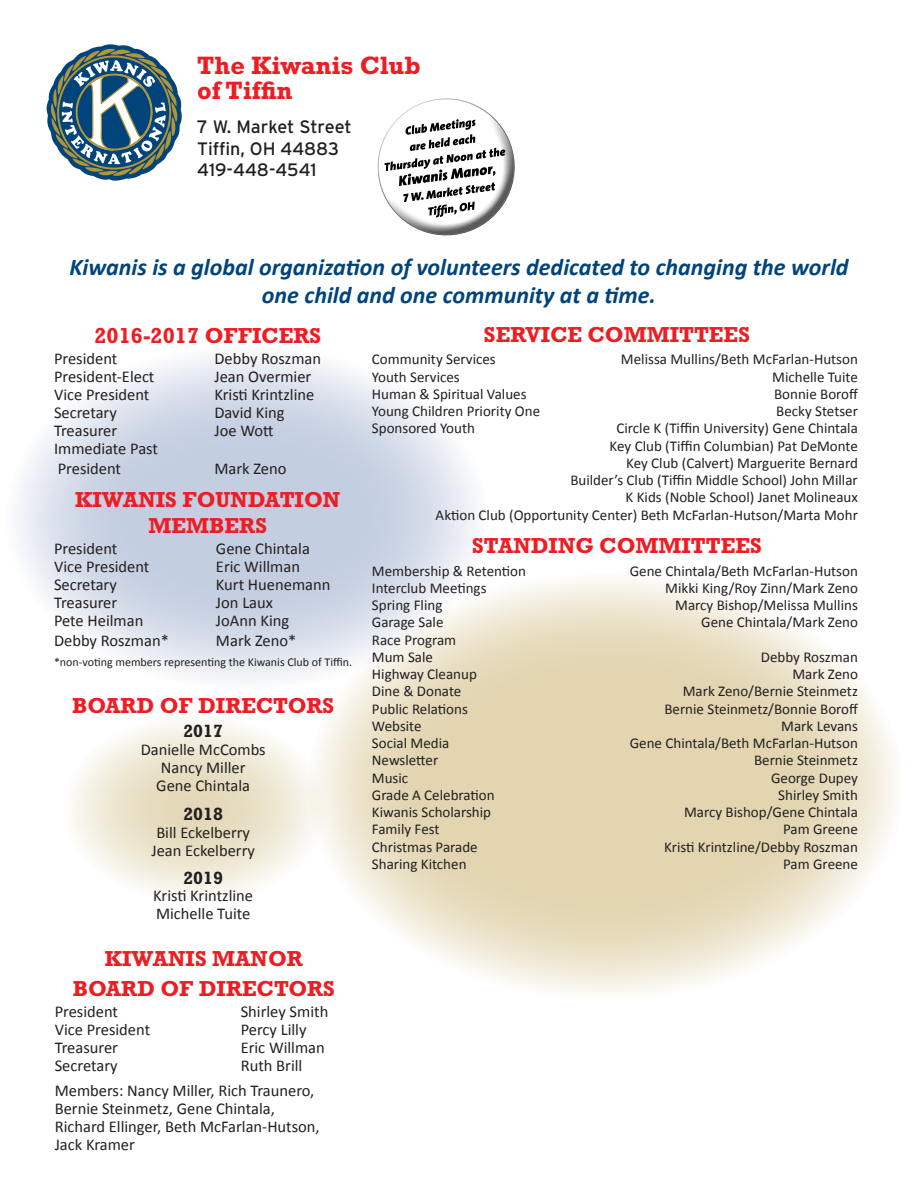
<style>
.page{position:relative;width:918px;height:1188px;background:#fff}
.page>*{position:absolute;margin:0;border:0;box-sizing:border-box;transform-origin:0 0}
.t1{font:700 25.5px/25.5px "Rockwell";color:#ee1d23}
.t2{font:italic 700 24px/28.8px "Calibri";color:#00447b;text-align:center}
.t3{font:700 22.05px/26.4px "Rockwell";color:#ee1d23;text-align:center}
.t4{font:18px "Interstate";letter-spacing:-.005em;color:#231f20}
.t5{font:700 18px "Rockwell";color:#231f20}
.t6{font:16.5px/18px "Calibri";color:#231f20}
.t7{font:15px "Calibri";color:#231f20}
.t8{font:12px "Calibri";color:#231f20}
</style>
<div class="page">
<svg style="left:307px;top:573px;width:598px;height:427px;background:#e9dfc5"></svg>
<svg style="left:5px;top:345px;width:483px;height:345px"></svg>
<svg style="left:62px;top:715px;width:266px;height:188px"></svg>
<svg style="left:46px;top:44px;width:136px;height:137px"></svg>
<svg style="left:377px;top:98px;width:138px;height:138px"></svg>
<p class="t1" style="left:197px;top:52px;width:225px">The Kiwanis Club of Tiffin</p>
<p class="t4" style="left:197px;top:117px;width:156px">7 W. Market Street</p>
<p class="t4" style="left:197px;top:138px;width:144px">Tiffin, OH 44883</p>
<p class="t4" style="left:197px;top:160px;width:121px">419-448-4541</p>
<p class="t2" style="left:69px;top:252px;width:781px">Kiwanis is a global organization of volunteers dedicated to changing the world one child and one community at a time.</p>
<p class="t3" style="left:94px;top:322px;width:228px">2016-2017 OFFICERS</p>
<p class="t6" style="left:54px;top:350px;width:65px">President</p>
<p class="t6" style="left:214px;top:350px;width:108px">Debby Roszman</p>
<p class="t6" style="left:54px;top:368px;width:102px">President-Elect</p>
<p class="t6" style="left:214px;top:368px;width:98px">Jean Overmier</p>
<p class="t6" style="left:54px;top:386px;width:97px">Vice President</p>
<p class="t6" style="left:214px;top:386px;width:101px">Kristi Krintzline</p>
<p class="t6" style="left:54px;top:404px;width:64px">Secretary</p>
<p class="t6" style="left:214px;top:404px;width:72px">David King</p>
<p class="t6" style="left:54px;top:422px;width:65px">Treasurer</p>
<p class="t6" style="left:214px;top:422px;width:61px">Joe Wott</p>
<p class="t6" style="left:54px;top:440px;width:106px">Immediate Past</p>
<p class="t6" style="left:58px;top:459px;width:65px">President</p>
<p class="t6" style="left:214px;top:459px;width:74px">Mark Zeno</p>
<p class="t3" style="left:75px;top:486px;width:266px">KIWANIS FOUNDATION<br>MEMBERS</p>
<p class="t6" style="left:54px;top:540px;width:65px">President</p>
<p class="t6" style="left:216px;top:540px;width:95px">Gene Chintala</p>
<p class="t6" style="left:54px;top:558px;width:97px">Vice President</p>
<p class="t6" style="left:216px;top:558px;width:86px">Eric Willman</p>
<p class="t6" style="left:54px;top:576px;width:64px">Secretary</p>
<p class="t6" style="left:216px;top:576px;width:116px">Kurt Huenemann</p>
<p class="t6" style="left:54px;top:594px;width:65px">Treasurer</p>
<p class="t6" style="left:216px;top:594px;width:58px">Jon Laux</p>
<p class="t6" style="left:54px;top:612px;width:91px">Pete Heilman</p>
<p class="t6" style="left:216px;top:612px;width:75px">JoAnn King</p>
<p class="t6" style="left:54px;top:632px;width:116px">Debby Roszman*</p>
<p class="t6" style="left:216px;top:632px;width:82px">Mark Zeno*</p>
<p class="t8" style="left:54px;top:654px;width:300px">*non-voting members representing the Kiwanis Club of Tiffin.</p>
<p class="t3" style="left:72px;top:692px;width:264px">BOARD OF DIRECTORS</p>
<p class="t5" style="left:183px;top:721px;width:41px">2017</p>
<p class="t6" style="left:141px;top:741px;width:127px;text-align:center">Danielle McCombs<br>Nancy Miller<br>Gene Chintala</p>
<p class="t5" style="left:183px;top:803px;width:41px">2018</p>
<p class="t6" style="left:156px;top:823px;width:95px">Bill Eckelberry</p>
<p class="t6" style="left:151px;top:841px;width:105px">Jean Eckelberry</p>
<p class="t5" style="left:183px;top:867px;width:41px">2019</p>
<p class="t6" style="left:153px;top:887px;width:101px">Kristi Krintzline<br>Michelle Tuite</p>
<p class="t3" style="left:105px;top:945px;width:199px">KIWANIS MANOR</p>
<p class="t3" style="left:73px;top:975px;width:264px">BOARD OF DIRECTORS</p>
<p class="t6" style="left:55px;top:1003px;width:65px">President</p>
<p class="t6" style="left:241px;top:1003px;width:89px">Shirley Smith</p>
<p class="t6" style="left:55px;top:1021px;width:97px">Vice President</p>
<p class="t6" style="left:241px;top:1021px;width:67px">Percy Lilly</p>
<p class="t6" style="left:55px;top:1039px;width:65px">Treasurer</p>
<p class="t6" style="left:241px;top:1039px;width:86px">Eric Willman</p>
<p class="t6" style="left:55px;top:1057px;width:64px">Secretary</p>
<p class="t6" style="left:241px;top:1057px;width:63px">Ruth Brill</p>
<p class="t6" style="left:55px;top:1082px;width:267px">Members: Nancy Miller, Rich Traunero,<br>Bernie Steinmetz, Gene Chintala,<br>Richard Ellinger, Beth McFarlan-Hutson,<br>Jack Kramer</p>
<p class="t3" style="left:484px;top:321px;width:268px">SERVICE COMMITTEES</p>
<p class="t7" style="left:372px;top:350px;width:125px">Community Services</p>
<p class="t7" style="left:621px;top:350px;width:238px">Melissa Mullins/Beth McFarlan-Hutson</p>
<p class="t7" style="left:372px;top:367px;width:89px">Youth Services</p>
<p class="t7" style="left:772px;top:367px;width:87px">Michelle Tuite</p>
<p class="t7" style="left:372px;top:384px;width:156px">Human &amp; Spiritual Values</p>
<p class="t7" style="left:774px;top:384px;width:85px">Bonnie Boroff</p>
<p class="t7" style="left:372px;top:402px;width:170px">Young Children Priority One</p>
<p class="t7" style="left:776px;top:402px;width:83px">Becky Stetser</p>
<p class="t7" style="left:372px;top:419px;width:104px">Sponsored Youth</p>
<p class="t7" style="left:617px;top:419px;width:243px">Circle K (Tiffin University) Gene Chintala</p>
<p class="t7" style="left:610px;top:436px;width:250px">Key Club (Tiffin Columbian) Pat DeMonte</p>
<p class="t7" style="left:626px;top:453px;width:233px">Key Club (Calvert) Marguerite Bernard</p>
<p class="t7" style="left:570px;top:471px;width:289px">Builder’s Club (Tiffin Middle School) John Millar</p>
<p class="t7" style="left:626px;top:488px;width:234px">K Kids (Noble School) Janet Molineaux</p>
<p class="t7" style="left:436px;top:505px;width:424px">Aktion Club (Opportunity Center) Beth McFarlan-Hutson/Marta Mohr</p>
<p class="t3" style="left:472px;top:532px;width:291px">STANDING COMMITTEES</p>
<p class="t7" style="left:372px;top:561px;width:156px">Membership &amp; Retention</p>
<p class="t7" style="left:630px;top:561px;width:230px">Gene Chintala/Beth McFarlan-Hutson</p>
<p class="t7" style="left:372px;top:578px;width:116px">Interclub Meetings</p>
<p class="t7" style="left:665px;top:578px;width:194px">Mikki King/Roy Zinn/Mark Zeno</p>
<p class="t7" style="left:372px;top:596px;width:72px">Spring Fling</p>
<p class="t7" style="left:675px;top:596px;width:184px">Marcy Bishop/Melissa Mullins</p>
<p class="t7" style="left:372px;top:613px;width:73px">Garage Sale</p>
<p class="t7" style="left:701px;top:613px;width:158px">Gene Chintala/Mark Zeno</p>
<p class="t7" style="left:372px;top:630px;width:86px">Race Program</p>
<p class="t7" style="left:372px;top:647px;width:63px">Mum Sale</p>
<p class="t7" style="left:761px;top:647px;width:99px">Debby Roszman</p>
<p class="t7" style="left:372px;top:665px;width:106px">Highway Cleanup</p>
<p class="t7" style="left:792px;top:665px;width:67px">Mark Zeno</p>
<p class="t7" style="left:372px;top:682px;width:91px">Dine &amp; Donate</p>
<p class="t7" style="left:683px;top:682px;width:177px">Mark Zeno/Bernie Steinmetz</p>
<p class="t7" style="left:372px;top:699px;width:97px">Public Relations</p>
<p class="t7" style="left:664px;top:699px;width:195px">Bernie Steinmetz/Bonnie Boroff</p>
<p class="t7" style="left:372px;top:716px;width:51px">Website</p>
<p class="t7" style="left:781px;top:716px;width:78px">Mark Levans</p>
<p class="t7" style="left:372px;top:734px;width:79px">Social Media</p>
<p class="t7" style="left:630px;top:734px;width:230px">Gene Chintala/Beth McFarlan-Hutson</p>
<p class="t7" style="left:372px;top:751px;width:68px">Newsletter</p>
<p class="t7" style="left:754px;top:751px;width:105px">Bernie Steinmetz</p>
<p class="t7" style="left:372px;top:768px;width:38px">Music</p>
<p class="t7" style="left:771px;top:768px;width:88px">George Dupey</p>
<p class="t7" style="left:372px;top:785px;width:124px">Grade A Celebration</p>
<p class="t7" style="left:778px;top:785px;width:81px">Shirley Smith</p>
<p class="t7" style="left:372px;top:803px;width:121px">Kiwanis Scholarship</p>
<p class="t7" style="left:684px;top:803px;width:175px">Marcy Bishop/Gene Chintala</p>
<p class="t7" style="left:372px;top:820px;width:69px">Family Fest</p>
<p class="t7" style="left:783px;top:820px;width:76px">Pam Greene</p>
<p class="t7" style="left:372px;top:837px;width:107px">Christmas Parade</p>
<p class="t7" style="left:664px;top:837px;width:195px">Kristi Krintzline/Debby Roszman</p>
<p class="t7" style="left:372px;top:854px;width:96px">Sharing Kitchen</p>
<p class="t7" style="left:783px;top:854px;width:76px">Pam Greene</p>
</div>
